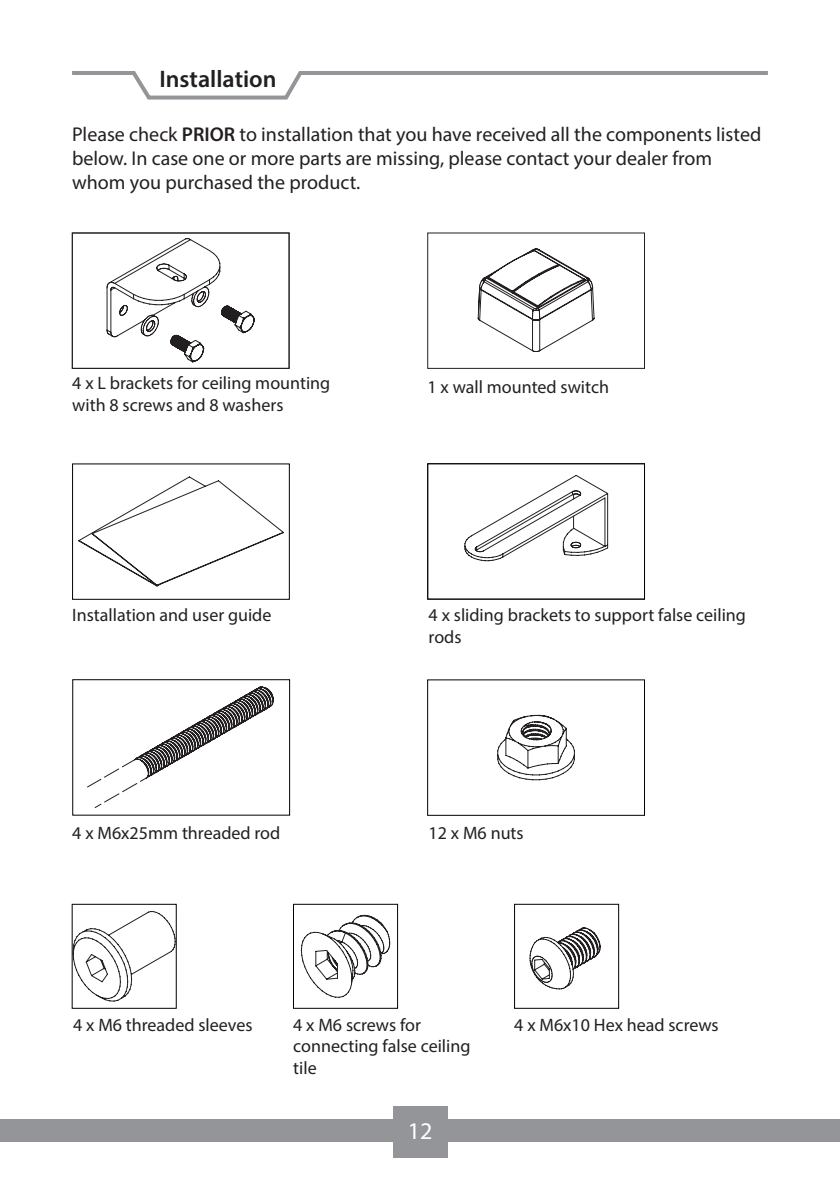
<style>
.page{position:relative;width:840px;height:1191px;background:#fff}
.page>*{position:absolute;margin:0;border:0;box-sizing:border-box;transform-origin:0 0}
.t1{font:600 24px "Myriad Pro";color:#231f20}
.t2{font:24px "Myriad Pro";color:#fff}
.t3{font:20px/24px "Myriad Pro";color:#231f20}
.t4{font:18px/21.6px "Myriad Pro";color:#231f20}
.s1{font-weight:600}
</style>
<div class="page">
<div style="left:0;top:1118px;width:839px;height:23px;background:#939598"></div>
<div style="left:392px;top:1105px;width:55px;height:52px;background:#939598"></div>
<svg style="left:72px;top:71px;width:696px;height:29px"></svg>
<svg style="left:106px;top:238px;width:149px;height:125px"></svg>
<div style="left:72px;top:233px;width:217px;height:135px;border:1px solid #231f20"></div>
<svg style="left:477px;top:248px;width:117px;height:104px"></svg>
<svg style="left:78px;top:476px;width:206px;height:110px"></svg>
<svg style="left:464px;top:475px;width:145px;height:87px"></svg>
<div style="left:427px;top:463px;width:217px;height:136px;border:1px solid #000"></div>
<svg style="left:87px;top:686px;width:186px;height:122px"></svg>
<div style="left:72px;top:679px;width:218px;height:136px;border:1px solid #000"></div>
<svg style="left:497px;top:714px;width:77px;height:66px"></svg>
<svg style="left:74px;top:911px;width:100px;height:90px"></svg>
<div style="left:72px;top:904px;width:104px;height:104px;border:1px solid #000"></div>
<svg style="left:300px;top:914px;width:90px;height:84px"></svg>
<div style="left:293px;top:904px;width:104px;height:104px;border:1px solid #000"></div>
<svg style="left:529px;top:927px;width:71px;height:62px"></svg>
<div style="left:514px;top:904px;width:104px;height:104px;border:1px solid #000"></div>
<h1 class="t1" style="left:159px;top:64px;width:119px">Installation</h1>
<p class="t3" style="left:72px;top:122px;width:690px">Please check <span class="s1">PRIOR</span> to installation that you have received all the components listed below. In case one or more parts are missing, please contact your dealer from whom you purchased the product.</p>
<p class="t4" style="left:72px;top:372px;width:259px">4 x L brackets for ceiling mounting with 8 screws and 8 washers</p>
<p class="t4" style="left:72px;top:604px;width:200px">Installation and user guide</p>
<p class="t4" style="left:427px;top:376px;width:183px">1 x wall mounted switch</p>
<p class="t4" style="left:428px;top:604px;width:319px">4 x sliding brackets to support false ceiling rods</p>
<p class="t4" style="left:72px;top:821px;width:209px">4 x M6x25mm threaded rod</p>
<p class="t4" style="left:428px;top:821px;width:96px">12 x M6 nuts</p>
<p class="t4" style="left:73px;top:1013px;width:181px">4 x M6 threaded sleeves</p>
<p class="t4" style="left:293px;top:1013px;width:179px">4 x M6 screws for connecting false ceiling tile</p>
<p class="t4" style="left:514px;top:1013px;width:206px">4 x M6x10 Hex head screws</p>
<h1 class="t2" style="left:407px;top:1116px;width:26px">12</h1>
</div>
